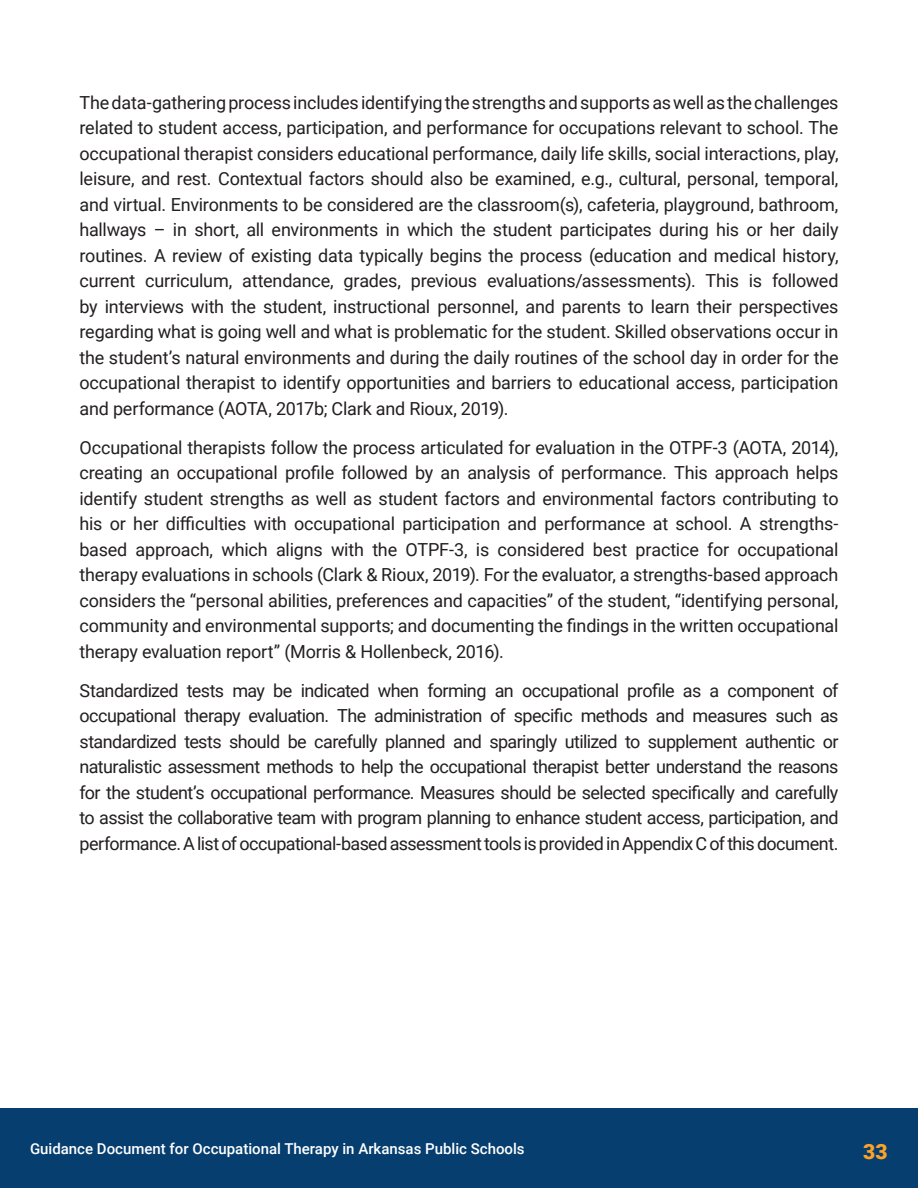
<style>
.page{position:relative;width:918px;height:1188px;background:#fff}
.page>*{position:absolute;margin:0;border:0;box-sizing:border-box;transform-origin:0 0}
.t1{font:900 21px "Roboto";color:#fda228}
.t2{font:18px/25.5px "Roboto";letter-spacing:-.02em;color:#231f20;text-align:justify}
.t3{font:500 15px "Roboto";color:#fff}
</style>
<div class="page">
<div style="left:0;top:1108px;width:918px;height:80px;background:#053e6f"></div>
<p class="t2" style="left:80px;top:89px;width:761px">The data-gathering process includes identifying the strengths and supports as well as the challenges related to student access, participation, and performance for occupations relevant to school. The occupational therapist considers educational performance, daily life skills, social interactions, play, leisure, and rest. Contextual factors should also be examined, e.g., cultural, personal, temporal, and virtual. Environments to be considered are the classroom(s), cafeteria, playground, bathroom, hallways – in short, all environments in which the student participates during his or her daily routines. A review of existing data typically begins the process (education and medical history, current curriculum, attendance, grades, previous evaluations/assessments). This is followed by interviews with the student, instructional personnel, and parents to learn their perspectives regarding what is going well and what is problematic for the student. Skilled observations occur in the student’s natural environments and during the daily routines of the school day in order for the occupational therapist to identify opportunities and barriers to educational access, participation and performance (AOTA, 2017b; Clark and Rioux, 2019).</p>
<p class="t2" style="left:80px;top:434px;width:761px">Occupational therapists follow the process articulated for evaluation in the OTPF-3 (AOTA, 2014), creating an occupational profile followed by an analysis of performance. This approach helps identify student strengths as well as student factors and environmental factors contributing to his or her difficulties with occupational participation and performance at school. A strengths&shy;based approach, which aligns with the OTPF-3, is considered best practice for occupational therapy evaluations in schools (Clark &amp; Rioux, 2019). For the evaluator, a strengths-based approach considers the “personal abilities, preferences and capacities” of the student, “identifying personal, community and environmental supports; and documenting the findings in the written occupational therapy evaluation report” (Morris &amp; Hollenbeck, 2016).</p>
<p class="t2" style="left:80px;top:677px;width:761px">Standardized tests may be indicated when forming an occupational profile as a component of occupational therapy evaluation. The administration of specific methods and measures such as standardized tests should be carefully planned and sparingly utilized to supplement authentic or naturalistic assessment methods to help the occupational therapist better understand the reasons for the student’s occupational performance. Measures should be selected specifically and carefully to assist the collaborative team with program planning to enhance student access, participation, and performance. A list of occupational-based assessment tools is provided in Appendix C of this document.</p>
<p class="t3" style="left:30px;top:1138px;width:496px">Guidance Document for Occupational Therapy in Arkansas Public Schools</p>
<p class="t1" style="left:863px;top:1137px;width:26px">33</p>
</div>
